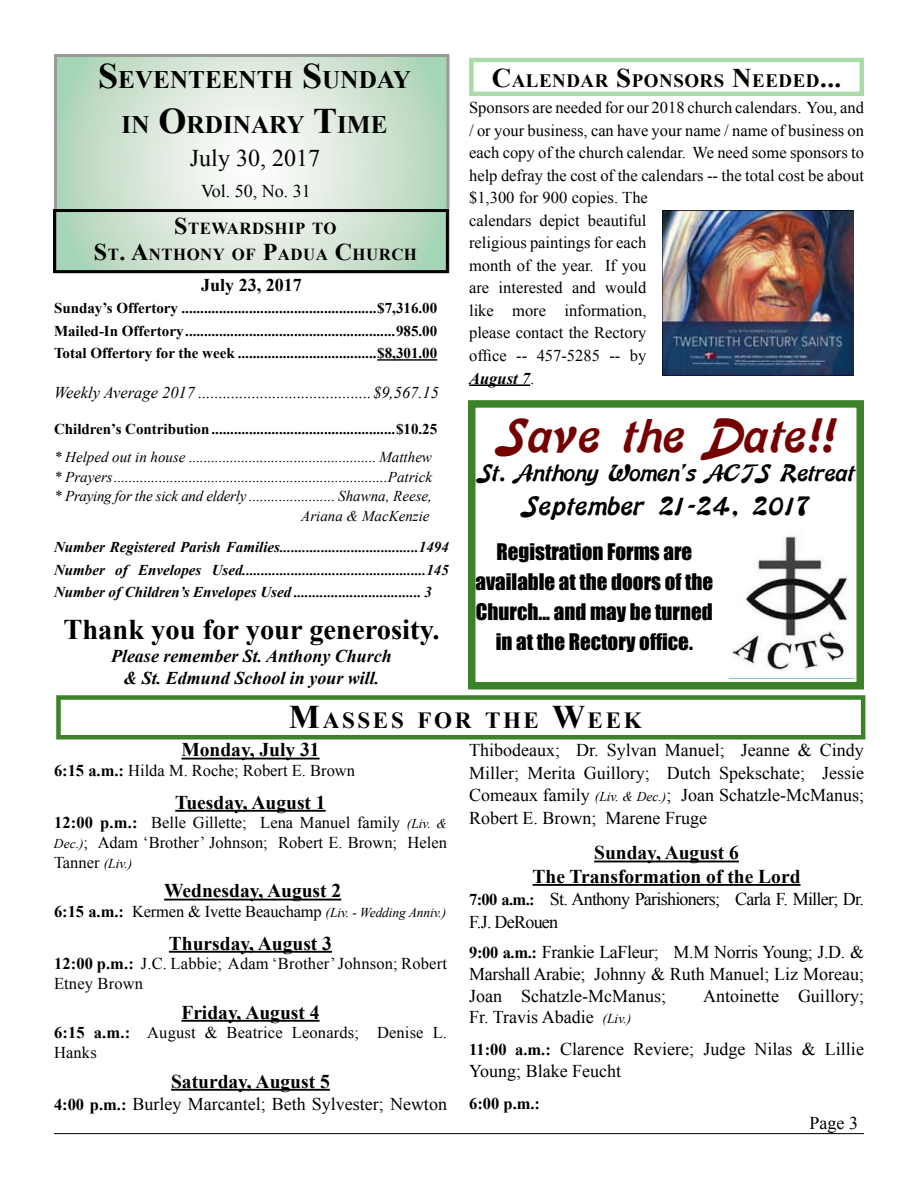
<style>
.page{position:relative;width:918px;height:1188px;background:#fff}
.page>*{position:absolute;margin:0;border:0;box-sizing:border-box;transform-origin:0 0}
.t1{font:48px "Banner Normal";color:#750000}
.t2{font:700 28.5px "Times New Roman";color:#000}
.t3{font:27px "Banner Normal";color:#000}
.t4{font:700 25.2px/45px "Times New Roman";color:#000;text-align:center}
.t5{font:24px "Banner Normal";letter-spacing:-.03em;color:#000}
.t6{font:24px "Times New Roman";color:#000}
.t7{font:700 23.1px "Times New Roman";letter-spacing:.115em;color:#000}
.t8{font:21px/30px "Impact";color:#000;text-align:center}
.t9{font:700 19.5px/23.4px "Times New Roman";color:#000;text-align:center}
.t10{font:700 18.9px "Times New Roman";letter-spacing:.03em;color:#000}
.t11{font:18px/22.5px "Times New Roman";color:#000;text-align:justify}
.t12{font:18px/22.5px "Times New Roman";letter-spacing:-.04em;color:#000}
.t13{font:italic 700 18px/22.5px "Times New Roman";color:#000;text-align:center}
.t14{font:700 18px "Times New Roman";color:#000}
.t15{font:700 16.8px/25.5px "Times New Roman";letter-spacing:.03em;color:#000;text-align:center}
.t16{font:16.5px/22.5px "Times New Roman";color:#000}
.t17{font:italic 16.5px "Times New Roman";color:#000}
.t18{font:700 16.5px "Times New Roman";color:#000}
.t19{font:700 15px/22.5px "Times New Roman";color:#000;text-align:justify}
.t20{font:italic 15px/19.5px "Times New Roman";color:#000;text-align:right}
.t21{font:italic 700 15px/22.5px "Times New Roman";color:#000;text-align:justify}
.s1{font-size:36px}
.s2{font-size:24px}
.s3{font-size:27px}
.s4{font-weight:700;font-style:italic}
.s5{font-size:33px}
.s6{font-style:italic;font-size:13.5px}
.s7{font-weight:700;font-size:16.5px}
.s8{font-weight:700}
</style>
<div class="page">
<svg style="left:58px;top:58px;width:387px;height:211px;background:#d3e5d5"></svg>
<hr style="left:54px;top:1133px;width:810px;height:1px;background:#000">
<div style="left:53px;top:209px;width:396px;height:64px;border:3px solid #000"></div>
<hr style="left:377px;top:359px;width:60px;height:2px;background:#000">
<hr style="left:181px;top:758px;width:139px;height:2px;background:#000">
<hr style="left:175px;top:810px;width:151px;height:2px;background:#000">
<hr style="left:164px;top:899px;width:177px;height:2px;background:#000">
<hr style="left:169px;top:951px;width:163px;height:2px;background:#000">
<hr style="left:181px;top:1020px;width:139px;height:2px;background:#000">
<hr style="left:171px;top:1089px;width:159px;height:2px;background:#000">
<div style="left:56px;top:695px;width:809px;height:45px;border:4px solid #3c8228"></div>
<hr style="left:594px;top:861px;width:145px;height:1px;background:#000">
<hr style="left:533px;top:884px;width:268px;height:2px;background:#000">
<div style="left:469px;top:58px;width:395px;height:38px;border:4px solid #aadcaa"></div>
<hr style="left:469px;top:384px;width:61px;height:2px;background:#000">
<img style="left:662px;top:210px;width:192px;height:166px">
<div style="left:468px;top:400px;width:396px;height:289px;border:8px solid #3c8228"></div>
<img style="left:730px;top:536px;width:123px;height:143px">
<h3 class="t4" style="left:98px;top:57px;width:314px"><span class="s1">S</span>EVENTEENTH <span class="s1">S</span>UNDAY<br>IN <span class="s1">O</span>RDINARY <span class="s1">T</span>IME</h3>
<h3 class="t6" style="left:190px;top:142px;width:132px">July 30, 2017</h3>
<p class="t11" style="left:201px;top:180px;width:111px">Vol. 50, No. 31</p>
<p class="t15" style="left:94px;top:216px;width:325px"><span class="s2">S</span>TEWARDSHIP TO<br><span class="s2">S</span>T<span class="s2">. A</span>NTHONY OF <span class="s2">P</span>ADUA <span class="s2">C</span>HURCH</p>
<p class="t14" style="left:201px;top:272px;width:102px">July 23, 2017</p>
<p class="t19" style="left:54px;top:297px;width:385px">Sunday’s Offertory ....................................................$7,316.00<br>Mailed-In Offertory........................................................985.00<br>Total Offertory for the week .....................................$8,301.00</p>
<p class="t17" style="left:54px;top:381px;width:387px">Weekly Average 2017 ..........................................$9,567.15</p>
<p class="t19" style="left:54px;top:417px;width:385px">Children’s Contribution.................................................$10.25</p>
<p class="t20" style="left:54px;top:447px;width:380px">* Helped out in house .................................................. Matthew * Prayers.........................................................................Patrick * Praying for the sick and elderly ....................... Shawna, Reese, Ariana &amp; MacKenzie</p>
<p class="t21" style="left:54px;top:536px;width:396px">Number Registered Parish Families.....................................1494<br>Number of Envelopes Used.................................................145<br>Number of Children’s Envelopes Used .................................. 3</p>
<h2 class="t2" style="left:63px;top:610px;width:378px">Thank you for your generosity.</h2>
<p class="t13" style="left:111px;top:644px;width:282px">Please remember St. Anthony Church &amp; St. Edmund School in your will.</p>
<p class="t10" style="left:492px;top:67px;width:351px"><span class="s3">C</span>ALENDAR <span class="s3">S</span>PONSORS <span class="s3">N</span>EEDED<span class="s3">...</span></p>
<p class="t16" style="left:469px;top:96px;width:396px">Sponsors are needed for our 2018 church calendars. You, and / or your business, can have your name / name of business on each copy of the church calendar. We need some sponsors to help defray the cost of the calendars -- the total cost be about $1,300 for 900 copies. The<br>calendars depict beautiful<br>religious paintings for each<br>month of the year. If you<br>are interested and would<br>like more information,<br>please contact the Rectory<br>office -- 457-5285 -- by<br><span class="s4">August 7</span>.</p>
<h1 class="t1" style="left:497px;top:408px;width:340px">Save the Date!!</h1>
<h3 class="t5" style="left:477px;top:459px;width:379px">St. Anthony Women’s ACTS Retreat</h3>
<h3 class="t3" style="left:521px;top:490px;width:291px">September 21-24, 2017</h3>
<p class="t8" style="left:476px;top:536px;width:239px">Registration Forms are available at the doors of the<br>Church... and may be turned in at the Rectory office.</p>
<h3 class="t7" style="left:289px;top:704px;width:354px"><span class="s5">M</span>ASSES FOR THE <span class="s5">W</span>EEK</h3>
<p class="t11" style="left:469px;top:739px;width:396px">Thibodeaux; Dr. Sylvan Manuel; Jeanne &amp; Cindy Miller; Merita Guillory; Dutch Spekschate; Jessie Comeaux family <span class="s6">(Liv. &amp; Dec.)</span>; Joan Schatzle-McManus; Robert E. Brown; Marene Fruge</p>
<p class="t9" style="left:533px;top:841px;width:269px">Sunday, August 6<br>The Transformation of the Lord</p>
<p class="t12" style="left:469px;top:888px;width:396px"><span class="s7">7:00 a.m.:</span> St. Anthony Parishioners; Carla F. Miller; Dr.<br>F.J. DeRouen</p>
<p class="t11" style="left:469px;top:941px;width:396px;line-height:21.6px"><span class="s7">9:00 a.m.:</span> Frankie LaFleur; M.M Norris Young; J.D. &amp; Marshall Arabie; Johnny &amp; Ruth Manuel; Liz Moreau; Joan Schatzle-McManus;</p>
<p class="t9" style="left:181px;top:738px;width:140px">Monday, July 31</p>
<p class="t16" style="left:54px;top:759px;width:303px"><span class="s8">6:15 a.m.:</span> Hilda M. Roche; Robert E. Brown</p>
<p class="t9" style="left:175px;top:790px;width:152px">Tuesday, August 1</p>
<p class="t16" style="left:54px;top:813px;width:395px;line-height:19.8px;text-align:justify"><span class="s8">12:00 p.m.:</span> Belle Gillette; Lena Manuel family <span class="s6">(Liv. &amp; Dec.)</span>; Adam ‘Brother’ Johnson; Robert E. Brown; Helen Tanner <span class="s6">(Liv.)</span></p>
<p class="t9" style="left:164px;top:879px;width:179px">Wednesday, August 2</p>
<p class="t16" style="left:54px;top:900px;width:394px"><span class="s8">6:15 a.m.:</span> Kermen &amp; Ivette Beauchamp <span class="s6">(Liv. - Wedding Anniv.)</span></p>
<p class="t9" style="left:169px;top:931px;width:165px">Thursday, August 3</p>
<p class="t16" style="left:54px;top:954px;width:395px;line-height:19.8px"><span class="s8">12:00 p.m.:</span> J.C. Labbie; Adam ‘Brother’ Johnson; Robert<br>Etney Brown</p>
<p class="t9" style="left:181px;top:1000px;width:140px">Friday, August 4</p>
<p class="t16" style="left:54px;top:1023px;width:395px;line-height:19.8px"><span class="s8">6:15 a.m.:</span> August &amp; Beatrice Leonards; Denise L.<br>Hanks</p>
<p class="t9" style="left:171px;top:1069px;width:160px">Saturday, August 5</p>
<p class="t11" style="left:54px;top:1093px;width:395px"><span class="s7">4:00 p.m.:</span> Burley Marcantel; Beth Sylvester; Newton</p>
<p class="t11" style="left:703px;top:984px;width:162px">Antoinette Guillory;</p>
<p class="t11" style="left:469px;top:1001px;width:396px;line-height:31.5px">Fr. Travis Abadie <span class="s6">(Liv.)<br></span><span class="s7">11:00 a.m.:</span> Clarence Reviere; Judge Nilas &amp; Lillie</p>
<p class="t11" style="left:469px;top:1060px;width:154px">Young; Blake Feucht</p>
<p class="t18" style="left:469px;top:1092px;width:73px">6:00 p.m.:</p>
<p class="t11" style="left:810px;top:1111px;width:50px">Page 3</p>
</div>
